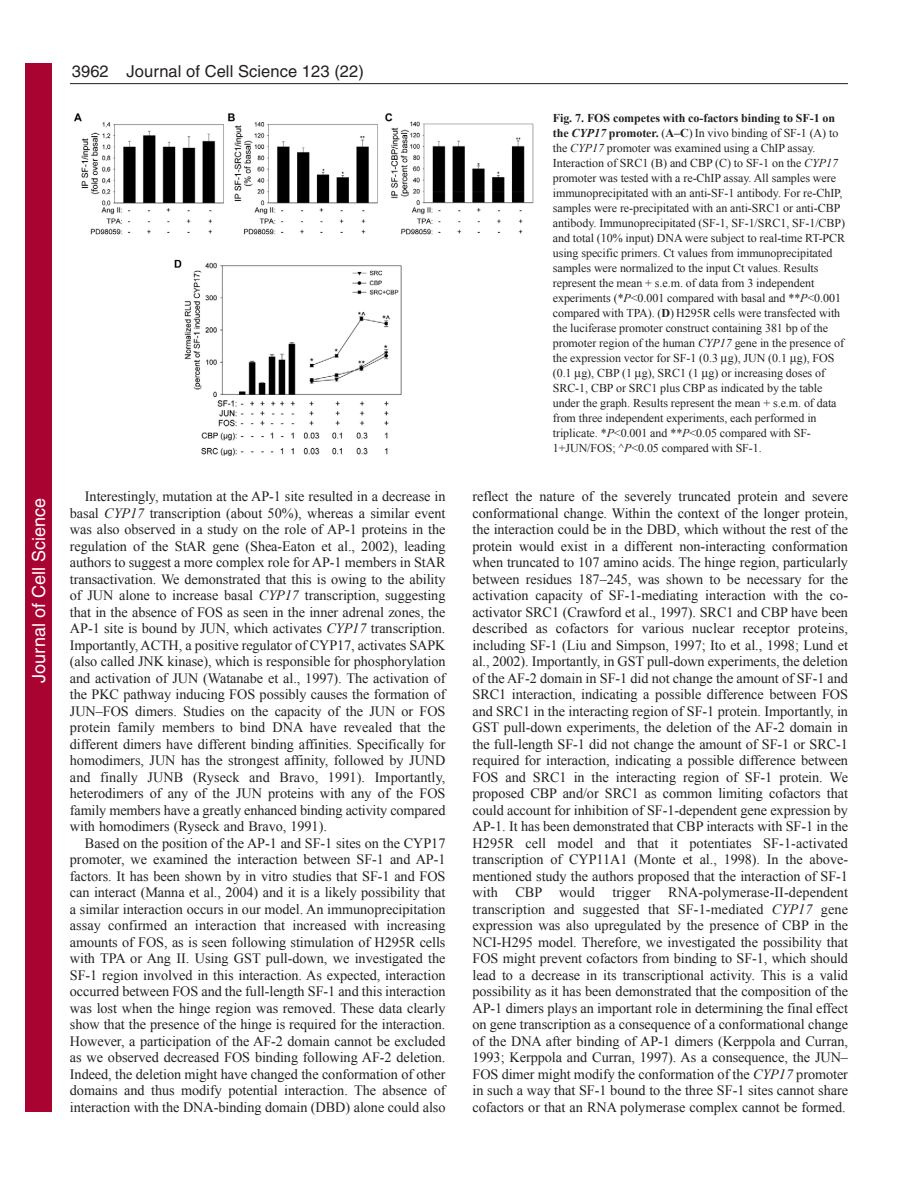
<style>
.page{position:relative;width:918px;height:1188px;background:#fff}
.page>*{position:absolute;margin:0;border:0;box-sizing:border-box;transform-origin:0 0}
.t1{font:18px "Helvetica";color:#fff}
.t2{font:16.5px "Helvetica";letter-spacing:.005em;color:#231f20}
.t3{font:14.25px/16.5px "Times New Roman";letter-spacing:-.005em;color:#231f20;text-align:justify}
.t4{font:12px/15px "Times New Roman";letter-spacing:-.005em;color:#231f20}
.s1{font-style:italic}
.s2{font-weight:700}
.s3{font-weight:700;font-style:italic}
</style>
<div class="page">
<hr style="left:70px;top:83px;width:778px;height:1px;background:#231f20">
<img style="left:74px;top:113px;width:460px;height:343px">
<div style="left:26px;top:64px;width:26px;height:1048px;background:#a90332"></div>
<p class="t2" style="left:72px;top:65px;width:294px">3962 Journal of Cell Science 123 (22)</p>
<p class="t1" style="left:28px;top:683px;width:186px;rotate:-90deg">Journal of Cell Science</p>
<p class="t3" style="left:70px;top:488px;width:377px;text-indent:15px">Interestingly, mutation at the AP-1 site resulted in a decrease in basal <span class="s1">CYP17</span> transcription (about 50%), whereas a similar event was also observed in a study on the role of AP-1 proteins in the regulation of the StAR gene (Shea-Eaton et al., 2002), leading authors to suggest a more complex role for AP-1 members in StAR transactivation. We demonstrated that this is owing to the ability of JUN alone to increase basal <span class="s1">CYP17</span> transcription, suggesting that in the absence of FOS as seen in the inner adrenal zones, the AP-1 site is bound by JUN, which activates <span class="s1">CYP17</span> transcription.<br>Importantly, ACTH, a positive regulator of CYP17, activates SAPK (also called JNK kinase), which is responsible for phosphorylation and activation of JUN (Watanabe et al., 1997). The activation of the PKC pathway inducing FOS possibly causes the formation of JUN–FOS dimers. Studies on the capacity of the JUN or FOS protein family members to bind DNA have revealed that the different dimers have different binding affinities. Specifically for homodimers, JUN has the strongest affinity, followed by JUND and finally JUNB (Ryseck and Bravo, 1991). Importantly, heterodimers of any of the JUN proteins with any of the FOS family members have a greatly enhanced binding activity compared with homodimers (Ryseck and Bravo, 1991).</p>
<p class="t3" style="left:70px;top:834px;width:377px;text-indent:15px">Based on the position of the AP-1 and SF-1 sites on the CYP17 promoter, we examined the interaction between SF-1 and AP-1 factors. It has been shown by in vitro studies that SF-1 and FOS can interact (Manna et al., 2004) and it is a likely possibility that a similar interaction occurs in our model. An immunoprecipitation assay confirmed an interaction that increased with increasing amounts of FOS, as is seen following stimulation of H295R cells with TPA or Ang II. Using GST pull-down, we investigated the SF-1 region involved in this interaction. As expected, interaction occurred between FOS and the full-length SF-1 and this interaction was lost when the hinge region was removed. These data clearly show that the presence of the hinge is required for the interaction.<br>However, a participation of the AF-2 domain cannot be excluded as we observed decreased FOS binding following AF-2 deletion.<br>Indeed, the deletion might have changed the conformation of other domains and thus modify potential interaction. The absence of interaction with the DNA-binding domain (DBD) alone could also</p>
<p class="t4" style="left:553px;top:111px;width:294px"><span class="s2">Fig. 7. FOS competes with co-factors binding to SF-1 on the</span> <span class="s3">CYP17</span> <span class="s2">promoter.</span> (<span class="s2">A–C</span>) In vivo binding of SF-1 (A) to the <span class="s1">CYP17</span> promoter was examined using a ChIP assay.<br>Interaction of SRC1 (B) and CBP (C) to SF-1 on the <span class="s1">CYP17 </span>promoter was tested with a re-ChIP assay. All samples were immunoprecipitated with an anti-SF-1 antibody. For re-ChIP, samples were re-precipitated with an anti-SRC1 or anti-CBP antibody. Immunoprecipitated (SF-1, SF-1/SRC1, SF-1/CBP) and total (10% input) DNA were subject to real-time RT-PCR using specific primers. Ct values from immunoprecipitated samples were normalized to the input Ct values. Results represent the mean + s.e.m. of data from 3 independent experiments (*<span class="s1">P</span>&lt;0.001 compared with basal and **<span class="s1">P</span>&lt;0.001 compared with TPA). (<span class="s2">D</span>) H295R cells were transfected with the luciferase promoter construct containing 381 bp of the promoter region of the human <span class="s1">CYP17</span> gene in the presence of the expression vector for SF-1 (0.3 g), JUN (0.1 g), FOS (0.1 g), CBP (1 g), SRC1 (1 g) or increasing doses of SRC-1, CBP or SRC1 plus CBP as indicated by the table under the graph. Results represent the mean + s.e.m. of data from three independent experiments, each performed in triplicate. *<span class="s1">P</span>&lt;0.001 and **<span class="s1">P</span>&lt;0.05 compared with SF-1+JUN/FOS; ^<span class="s1">P</span>&lt;0.05 compared with SF-1.</p>
<p class="t3" style="left:473px;top:488px;width:377px">reflect the nature of the severely truncated protein and severe conformational change. Within the context of the longer protein, the interaction could be in the DBD, which without the rest of the protein would exist in a different non-interacting conformation when truncated to 107 amino acids. The hinge region, particularly between residues 187–245, was shown to be necessary for the activation capacity of SF-1-mediating interaction with the co&shy;activator SRC1 (Crawford et al., 1997). SRC1 and CBP have been described as cofactors for various nuclear receptor proteins, including SF-1 (Liu and Simpson, 1997; Ito et al., 1998; Lund et al., 2002). Importantly, in GST pull-down experiments, the deletion of the AF-2 domain in SF-1 did not change the amount of SF-1 and SRC1 interaction, indicating a possible difference between FOS and SRC1 in the interacting region of SF-1 protein. Importantly, in GST pull-down experiments, the deletion of the AF-2 domain in the full-length SF-1 did not change the amount of SF-1 or SRC-1 required for interaction, indicating a possible difference between FOS and SRC1 in the interacting region of SF-1 protein. We proposed CBP and/or SRC1 as common limiting cofactors that could account for inhibition of SF-1-dependent gene expression by AP-1. It has been demonstrated that CBP interacts with SF-1 in the H295R cell model and that it potentiates SF-1-activated transcription of CYP11A1 (Monte et al., 1998). In the above&shy;mentioned study the authors proposed that the interaction of SF-1 with CBP would trigger RNA-polymerase-II-dependent transcription and suggested that SF-1-mediated <span class="s1">CYP17</span> gene expression was also upregulated by the presence of CBP in the NCI-H295 model. Therefore, we investigated the possibility that FOS might prevent cofactors from binding to SF-1, which should lead to a decrease in its transcriptional activity. This is a valid possibility as it has been demonstrated that the composition of the AP-1 dimers plays an important role in determining the final effect on gene transcription as a consequence of a conformational change of the DNA after binding of AP-1 dimers (Kerppola and Curran, 1993; Kerppola and Curran, 1997). As a consequence, the JUN– FOS dimer might modify the conformation of the <span class="s1">CYP17</span> promoter in such a way that SF-1 bound to the three SF-1 sites cannot share cofactors or that an RNA polymerase complex cannot be formed.</p>
</div>
